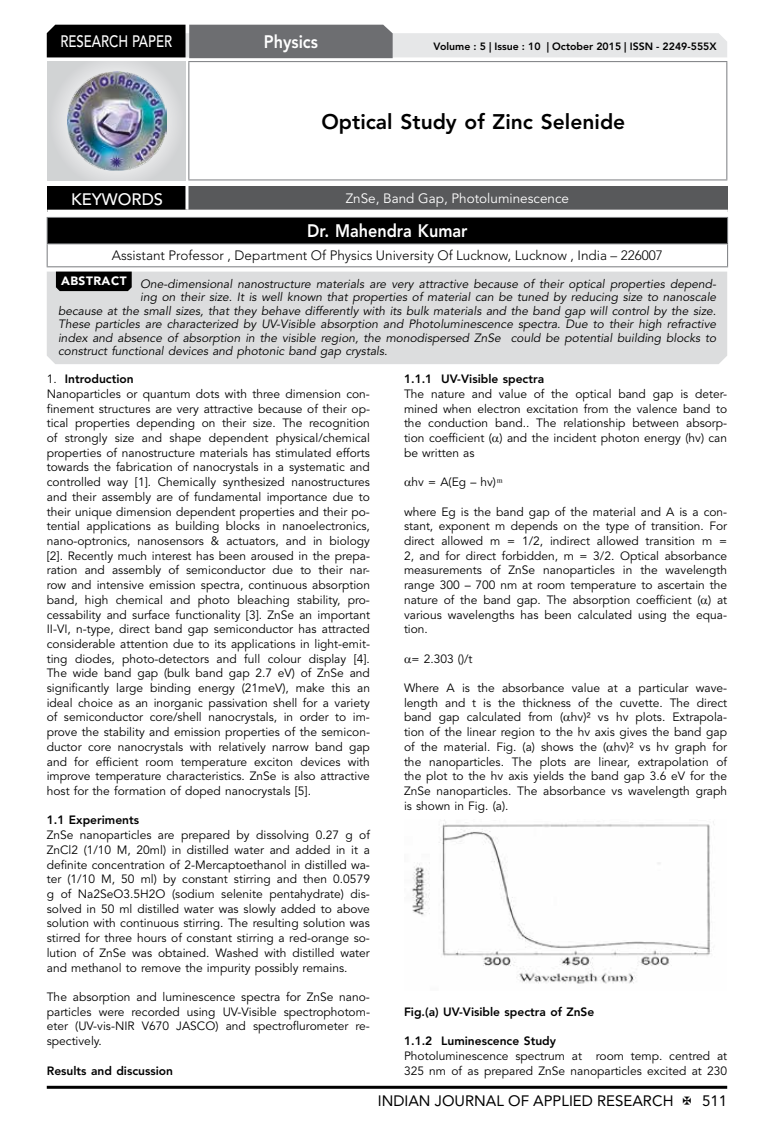
<style>
.page{position:relative;width:774px;height:1136px;background:#fff}
.page>*{position:absolute;margin:0;border:0;box-sizing:border-box;transform-origin:0 0}
.t1{font:800 21px "Avenir LT Std";color:#000}
.t2{font:800 18px "Avenir LT Std";color:#fff;scale:.9 1}
.t3{font:500 16.5px "Avenir LT Std";color:#fff;scale:.8 1}
.t4{font:500 16.5px "Avenir LT Std";color:#fff}
.t5{font:15px "Avenir LT Std";color:#000}
.t6{font:300 13.5px "Avenir LT Std";color:#000}
.t7{font:13.5px "Avenir LT Std";color:#fff}
.t8{font:12px/14.7px "Avenir LT Std";color:#000;text-align:justify}
.t9{font:italic 12px "Avenir LT Std";color:#000}
.t10{font:800 12px "Avenir LT Std";color:#000}
.t11{font:800 10.5px "Avenir LT Std";color:#000}
.s1{font-weight:800}
.s2{font-family:"Times New Roman"}
</style>
<div class="page">
<hr style="left:47px;top:1085px;width:680px;height:3px;background:#000">
<div style="left:48px;top:62px;width:137px;height:118px;background:linear-gradient(to right,#d9dadb,#d9dadb)"></div>
<img style="left:68px;top:71px;width:99px;height:100px">
<svg style="left:47px;top:25px;width:680px;height:33px;background:#979899"></svg>
<hr style="left:188px;top:61px;width:539px;height:1px;background:#808285">
<hr style="left:188px;top:62px;width:1px;height:117px;background:#808285">
<hr style="left:726px;top:62px;width:1px;height:117px;background:#808285">
<hr style="left:188px;top:179px;width:539px;height:1px;background:#808285">
<div style="left:47px;top:217px;width:680px;height:27px;background:#000"></div>
<hr style="left:47px;top:217px;width:681px;height:1px;background:#808285">
<hr style="left:47px;top:243px;width:681px;height:1px;background:#808285">
<svg style="left:47px;top:218px;width:1px;height:48px"></svg>
<svg style="left:727px;top:218px;width:1px;height:48px"></svg>
<hr style="left:47px;top:266px;width:681px;height:1px;background:#808285">
<div style="left:47px;top:186px;width:140px;height:25px;background:#000"></div>
<div style="left:187px;top:186px;width:541px;height:25px;background:#58595b"></div>
<hr style="left:185px;top:186px;width:3px;height:24px;background:#fff">
<hr style="left:47px;top:210px;width:140px;height:3px;background:#fff">
<hr style="left:187px;top:210px;width:541px;height:3px;background:#fff">
<div style="left:47px;top:271px;width:680px;height:93px;background:#dcddde"></div>
<svg style="left:56px;top:271px;width:76px;height:20px;background:#090909"></svg>
<img style="left:412px;top:820px;width:302px;height:164px">
<h3 class="t3" style="left:60px;top:32px;width:139px">RESEARCH PAPER</h3>
<h2 class="t2" style="left:264px;top:31px;width:62px">Physics</h2>
<p class="t11" style="left:434px;top:41px;width:284px">Volume : 5 | Issue : 10 | October 2015 | ISSN - 2249-555X</p>
<h1 class="t1" style="left:321px;top:109px;width:305px">Optical Study of Zinc Selenide</h1>
<h3 class="t4" style="left:71px;top:189px;width:94px">KEYWORDS</h3>
<p class="t7" style="left:346px;top:190px;width:225px">ZnSe, Band Gap, Photoluminescence</p>
<h2 class="t2" style="left:307px;top:220px;width:179px">Dr. Mahendra Kumar</h2>
<p class="t6" style="left:112px;top:248px;width:553px">Assistant Professor , Department Of Physics University Of Lucknow, Lucknow , India – 226007</p>
<p class="t9" style="left:61px;top:277px;width:657px"><sup>ABSTRACT</sup> One-dimensional nanostructure materials are very attractive because of their optical properties depend-</p>
<p class="t9" style="left:140px;top:290px;width:577px">ing on their size. It is well known that properties of material can be tuned by reducing size to nanoscale</p>
<p class="t9" style="left:58px;top:304px;width:659px">because at the small sizes, that they behave differently with its bulk materials and the band gap will control by the size.</p>
<p class="t9" style="left:58px;top:317px;width:660px">These particles are characterized by UV-Visible absorption and Photoluminescence spectra. Due to their high refractive</p>
<p class="t9" style="left:58px;top:331px;width:660px">index and absence of absorption in the visible region, the monodispersed ZnSe could be potential building blocks to</p>
<p class="t9" style="left:58px;top:344px;width:331px">construct functional devices and photonic band gap crystals.</p>
<p class="t8" style="left:47px;top:372px;width:325px;text-align:left">1. <span class="s1">Introduction<br></span>Nanoparticles or quantum dots with three dimension con&shy;finement structures are very attractive because of their op&shy;tical properties depending on their size. The recognition of strongly size and shape dependent physical/chemical properties of nanostructure materials has stimulated efforts towards the fabrication of nanocrystals in a systematic and controlled way [1]. Chemically synthesized nanostructures and their assembly are of fundamental importance due to their unique dimension dependent properties and their po&shy;tential applications as building blocks in nanoelectronics, nano-optronics, nanosensors &amp; actuators, and in biology [2]. Recently much interest has been aroused in the prepa&shy;ration and assembly of semiconductor due to their nar&shy;row and intensive emission spectra, continuous absorption band, high chemical and photo bleaching stability, pro&shy;cessability and surface functionality [3]. ZnSe an important II-VI, n-type, direct band gap semiconductor has attracted considerable attention due to its applications in light-emit&shy;ting diodes, photo-detectors and full colour display [4].<br>The wide band gap (bulk band gap 2.7 eV) of ZnSe and significantly large binding energy (21meV), make this an ideal choice as an inorganic passivation shell for a variety of semiconductor core/shell nanocrystals, in order to im&shy;prove the stability and emission properties of the semicon&shy;ductor core nanocrystals with relatively narrow band gap and for efficient room temperature exciton devices with improve temperature characteristics. ZnSe is also attractive host for the formation of doped nanocrystals [5].</p>
<p class="t10" style="left:47px;top:813px;width:94px">1.1 Experiments</p>
<p class="t8" style="left:47px;top:827px;width:325px">ZnSe nanoparticles are prepared by dissolving 0.27 g of ZnCl2 (1/10 M, 20ml) in distilled water and added in it a definite concentration of 2-Mercaptoethanol in distilled wa&shy;ter (1/10 M, 50 ml) by constant stirring and then 0.0579 g of Na2SeO3.5H2O (sodium selenite pentahydrate) dis&shy;solved in 50 ml distilled water was slowly added to above solution with continuous stirring. The resulting solution was stirred for three hours of constant stirring a red-orange so&shy;lution of ZnSe was obtained. Washed with distilled water and methanol to remove the impurity possibly remains.</p>
<p class="t8" style="left:47px;top:989px;width:325px">The absorption and luminescence spectra for ZnSe nano&shy;particles were recorded using UV-Visible spectrophotom&shy;eter (UV-vis-NIR V670 JASCO) and spectroflurometer re&shy;spectively.</p>
<p class="t10" style="left:47px;top:1063px;width:128px">Results and discussion</p>
<p class="t10" style="left:404px;top:372px;width:142px">1.1.1 UV-Visible spectra</p>
<p class="t8" style="left:404px;top:386px;width:325px">The nature and value of the optical band gap is deter&shy;mined when electron excitation from the valence band to the conduction band.. The relationship between absorp&shy;tion coefficient ( ) and the incident photon energy (hv) can be written as</p>
<p class="t8" style="left:412px;top:475px;width:95px">hv = A(Eg – hv) <span class="s2">ͫ</span></p>
<p class="t8" style="left:404px;top:504px;width:325px">where Eg is the band gap of the material and A is a con&shy;stant, exponent m depends on the type of transition. For direct allowed m = 1/2, indirect allowed transition m = 2, and for direct forbidden, m = 3/2. Optical absorbance measurements of ZnSe nanoparticles in the wavelength range 300 – 700 nm at room temperature to ascertain the nature of the band gap. The absorption coefficient ( ) at various wavelengths has been calculated using the equa&shy;tion.</p>
<p class="t8" style="left:412px;top:651px;width:63px">= 2.303 ()/t</p>
<p class="t8" style="left:404px;top:680px;width:325px">Where A is the absorbance value at a particular wave&shy;length and t is the thickness of the cuvette. The direct band gap calculated from ( hv)² vs hv plots. Extrapola&shy;tion of the linear region to the hv axis gives the band gap of the material. Fig. (a) shows the ( hv)² vs hv graph for the nanoparticles. The plots are linear, extrapolation of the plot to the hv axis yields the band gap 3.6 eV for the ZnSe nanoparticles. The absorbance vs wavelength graph is shown in Fig. (a).</p>
<p class="t10" style="left:404px;top:1004px;width:192px">Fig.(a) UV-Visible spectra of ZnSe</p>
<p class="t10" style="left:404px;top:1033px;width:153px">1.1.2 Luminescence Study</p>
<p class="t8" style="left:404px;top:1048px;width:325px">Photoluminescence spectrum at room temp. centred at<br>325 nm of as prepared ZnSe nanoparticles excited at 230</p>
<p class="t5" style="left:378px;top:1091px;width:297px">INDIAN JOURNAL OF APPLIED RESEARCH</p>
<p class="t5" style="left:702px;top:1091px;width:27px">511</p>
</div>
